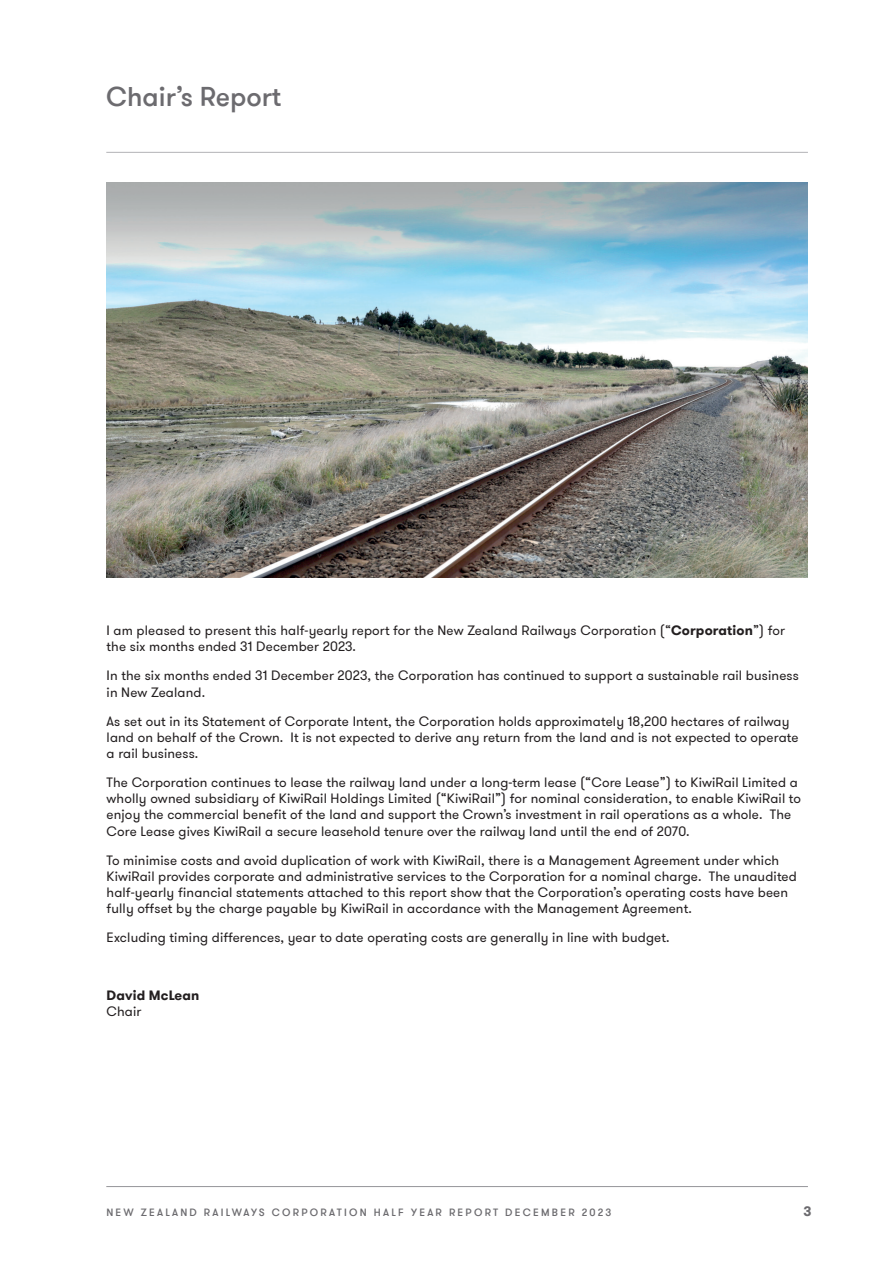
<style>
.page{position:relative;width:893px;height:1263px;background:#fff}
.page>*{position:absolute;margin:0;border:0;box-sizing:border-box;transform-origin:0 0}
.t1{font:500 27px "GT Walsheim Pro";color:#6c6b6f}
.t2{font:13.5px/16.2px "GT Walsheim Pro";letter-spacing:.01em;color:#231f20}
.t3{font:700 13.5px "GT Walsheim Pro";letter-spacing:.01em;color:#231f20}
.t4{font:700 13.5px "GT Walsheim Pro";color:#6c6b6f}
.t5{font:500 10.5px "GT Walsheim Pro";letter-spacing:.215em;color:#6c6b6f}
.s1{font-weight:700}
</style>
<div class="page">
<hr style="left:106px;top:152px;width:702px;height:1px;background:#b2b2b6">
<hr style="left:106px;top:1186px;width:702px;height:1px;background:#959599">
<img style="left:107px;top:183px;width:701px;height:395px">
<h1 class="t1" style="left:106px;top:79px;width:177px">Chair’s Report</h1>
<p class="t2" style="left:107px;top:623px;width:680px">I am pleased to present this half-yearly report for the New Zealand Railways Corporation (“<span class="s1">Corporation</span>”) for the six months ended 31 December 2023.</p>
<p class="t2" style="left:107px;top:668px;width:694px">In the six months ended 31 December 2023, the Corporation has continued to support a sustainable rail business in New Zealand.</p>
<p class="t2" style="left:107px;top:713px;width:693px">As set out in its Statement of Corporate Intent, the Corporation holds approximately 18,200 hectares of railway land on behalf of the Crown. It is not expected to derive any return from the land and is not expected to operate a rail business.</p>
<p class="t2" style="left:107px;top:774px;width:696px">The Corporation continues to lease the railway land under a long-term lease (“Core Lease”) to KiwiRail Limited a wholly owned subsidiary of KiwiRail Holdings Limited (“KiwiRail”) for nominal consideration, to enable KiwiRail to enjoy the commercial benefit of the land and support the Crown’s investment in rail operations as a whole. The Core Lease gives KiwiRail a secure leasehold tenure over the railway land until the end of 2070.</p>
<p class="t2" style="left:107px;top:852px;width:692px">To minimise costs and avoid duplication of work with KiwiRail, there is a Management Agreement under which KiwiRail provides corporate and administrative services to the Corporation for a nominal charge. The unaudited half-yearly financial statements attached to this report show that the Corporation’s operating costs have been fully offset by the charge payable by KiwiRail in accordance with the Management Agreement.</p>
<p class="t2" style="left:107px;top:929px;width:564px">Excluding timing differences, year to date operating costs are generally in line with budget.</p>
<p class="t3" style="left:107px;top:986px;width:94px">David McLean</p>
<p class="t2" style="left:107px;top:1004px;width:36px">Chair</p>
<p class="t5" style="left:106px;top:1205px;width:507px">NEW ZEALAND RAILWAYS CORPORATION HALF YEAR REPORT DECEMBER 2023</p>
<p class="t4" style="left:803px;top:1202px;width:10px">3</p>
</div>
